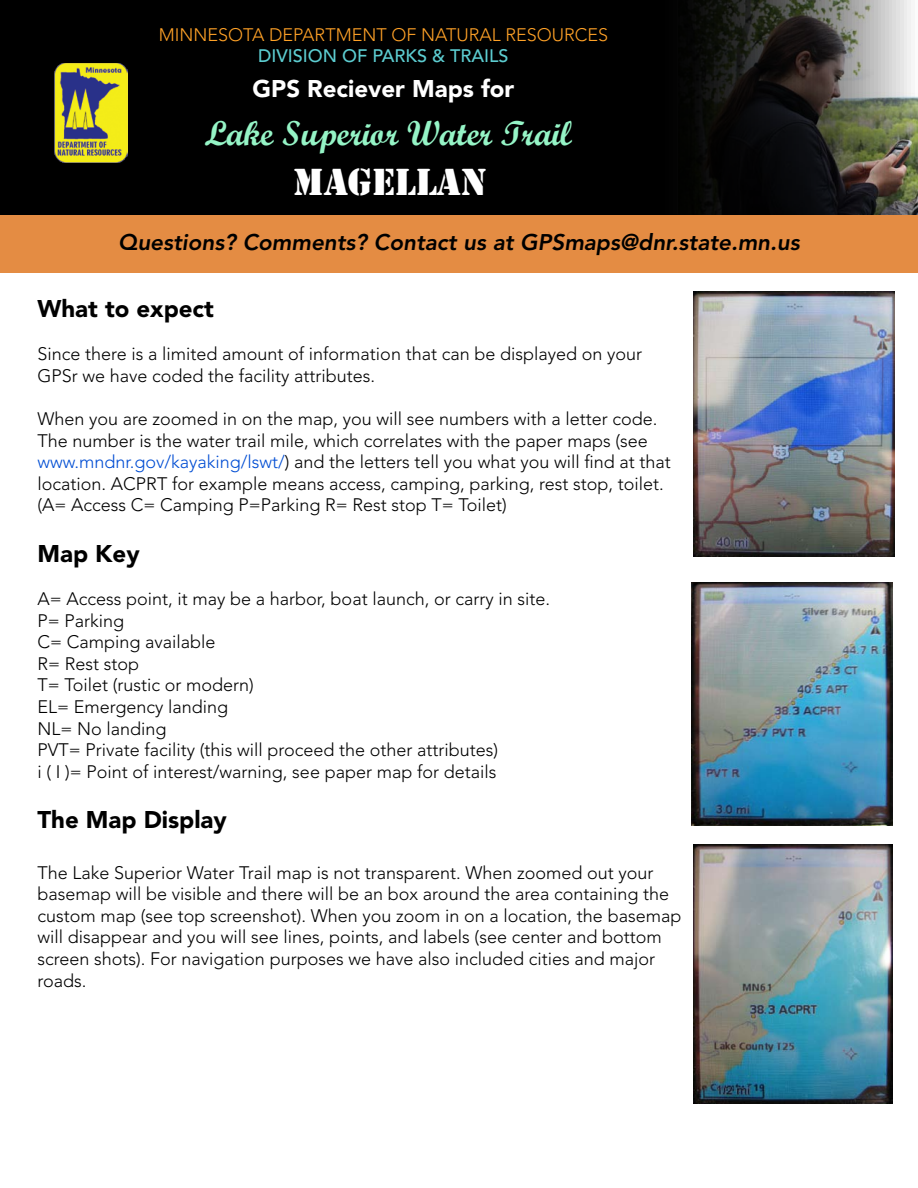
<style>
.page{position:relative;width:918px;height:1188px;background:#fff}
.page>*{position:absolute;margin:0;border:0;box-sizing:border-box;transform-origin:0 0}
.t1{font:39px "Stencil";color:#fff}
.t2{font:34.5px "Script MT Bold";color:#95f4c6}
.t3{font:900 24px "Avenir LT Std";color:#000}
.t4{font:900 24px "Avenir LT Std";color:#fff}
.t5{font:italic 800 22.5px "Avenir LT Std";color:#000}
.t6{font:300 18px/21.6px "Avenir LT Std";color:#000}
.t7{font:300 18px "Avenir LT Std";color:#ffa227}
.t8{font:500 18px "Avenir LT Std";color:#5cccd0}
.s1{color:#004dd3}
</style>
<div class="page">
<div style="left:0;top:215px;width:918px;height:58px;background:#e48c43"></div>
<svg style="left:0;top:0;width:918px;height:215px;background:#10100e"></svg>
<img style="left:54px;top:63px;width:74px;height:99px">
<img style="left:692px;top:582px;width:201px;height:243px">
<img style="left:693px;top:844px;width:199px;height:259px">
<img style="left:693px;top:291px;width:201px;height:266px">
<p class="t7" style="left:159px;top:24px;width:451px">MINNESOTA DEPARTMENT OF NATURAL RESOURCES</p>
<p class="t8" style="left:258px;top:46px;width:252px">DIVISION OF PARKS &amp; TRAILS</p>
<h3 class="t4" style="left:253px;top:74px;width:263px">GPS Reciever Maps for</h3>
<h2 class="t2" style="left:204px;top:112px;width:369px">Lake Superior Water Trail</h2>
<h1 class="t1" style="left:293px;top:159px;width:195px">MAGELLAN</h1>
<p class="t5" style="left:118px;top:229px;width:683px">Questions? Comments? Contact us at GPSmaps@dnr.state.mn.us</p>
<h3 class="t3" style="left:38px;top:294px;width:178px">What to expect</h3>
<p class="t6" style="left:38px;top:343px;width:606px">Since there is a limited amount of information that can be displayed on your<br>GPSr we have coded the facility attributes.</p>
<p class="t6" style="left:38px;top:408px;width:635px">When you are zoomed in on the map, you will see numbers with a letter code.<br>The number is the water trail mile, which correlates with the paper maps (see <span class="s1">www.mndnr.gov/kayaking/lswt/</span>) and the letters tell you what you will find at that location. ACPRT for example means access, camping, parking, rest stop, toilet. (A= Access C= Camping P=Parking R= Rest stop T= Toilet)</p>
<h3 class="t3" style="left:38px;top:539px;width:104px">Map Key</h3>
<p class="t6" style="left:38px;top:588px;width:514px">A= Access point, it may be a harbor, boat launch, or carry in site.<br>P= Parking<br>C= Camping available<br>R= Rest stop<br>T= Toilet (rustic or modern)<br>EL= Emergency landing<br>NL= No landing<br>PVT= Private facility (this will proceed the other attributes)<br>i ( I )= Point of interest/warning, see paper map for details</p>
<h3 class="t3" style="left:38px;top:805px;width:191px">The Map Display</h3>
<p class="t6" style="left:38px;top:862px;width:645px">The Lake Superior Water Trail map is not transparent. When zoomed out your basemap will be visible and there will be an box around the area containing the custom map (see top screenshot). When you zoom in on a location, the basemap will disappear and you will see lines, points, and labels (see center and bottom screen shots). For navigation purposes we have also included cities and major roads.</p>
</div>
